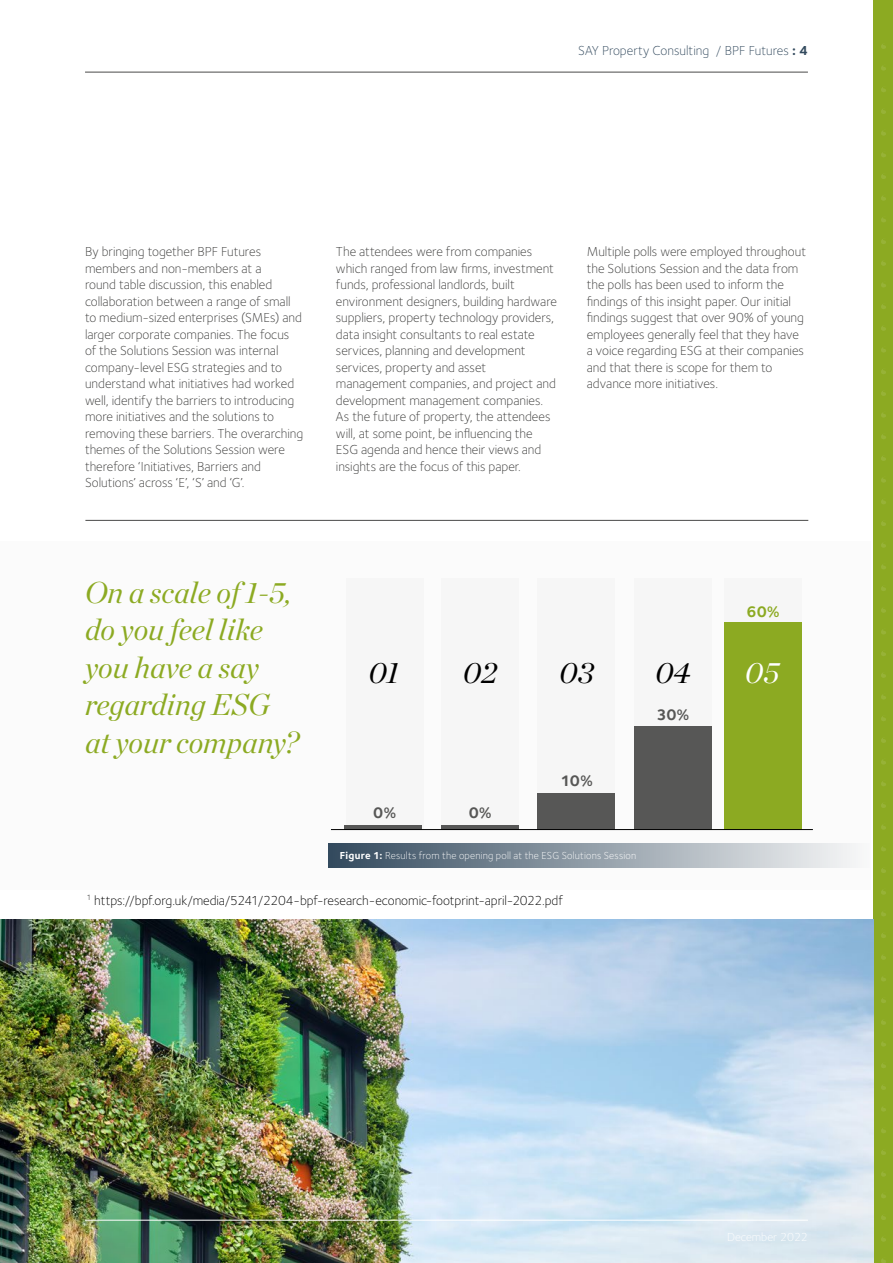
<style>
.page{position:relative;width:893px;height:1263px;background:#fff}
.page>*{position:absolute;margin:0;border:0;box-sizing:border-box;transform-origin:0 0}
.t1{font:italic 30px/37.5px "Chronicle Display";color:#8caa22}
.t2{font:italic 30px "Chronicle Display";color:#000}
.t3{font:italic 30px "Chronicle Display";color:#fff}
.t4{font:700 15.75px "Foundry Sterling";color:#575756}
.t5{font:700 15.75px "Foundry Sterling";color:#8caa22}
.t6{font:300 13.5px/16.5px "Foundry Sterling";letter-spacing:-.005em;color:#3c3c3b}
.t7{font:300 13.5px "Foundry Sterling";letter-spacing:-.005em;color:#000}
.t8{font:300 13.5px "Foundry Sterling";color:#334a5e}
.t9{font:300 12px "Foundry Sterling";color:#fff}
.t10{font:300 10.5px "Foundry Sterling";letter-spacing:.015em;color:#fff}
.s1{font-weight:700}
</style>
<div class="page">
<hr style="left:85px;top:72px;width:723px;height:1px;background:#4a4a49">
<div style="left:873px;top:0;width:20px;height:1263px;background:#8caa22"></div>
<div style="left:0;top:541px;width:870px;height:349px;background:#fbfbfb"></div>
<img style="left:0;top:920px;width:873px;height:343px">
<hr style="left:85px;top:1220px;width:723px;height:1px;background:#fff">
<hr style="left:85px;top:520px;width:723px;height:1px;background:#4a4a49">
<div style="left:724px;top:578px;width:78px;height:251px;background:#f6f6f6"></div>
<div style="left:634px;top:578px;width:78px;height:251px;background:#f6f6f6"></div>
<div style="left:537px;top:578px;width:78px;height:251px;background:#f6f6f6"></div>
<div style="left:441px;top:578px;width:78px;height:251px;background:#f6f6f6"></div>
<div style="left:346px;top:578px;width:78px;height:251px;background:#f6f6f6"></div>
<div style="left:724px;top:622px;width:78px;height:207px;background:#8caa22"></div>
<div style="left:634px;top:726px;width:78px;height:103px;background:#575756"></div>
<div style="left:537px;top:793px;width:78px;height:36px;background:#575756"></div>
<hr style="left:441px;top:825px;width:78px;height:4px;background:#575756">
<hr style="left:344px;top:825px;width:78px;height:4px;background:#575756">
<hr style="left:331px;top:829px;width:482px;height:1px;background:#000">
<div style="left:328px;top:843px;width:542px;height:25px;background:linear-gradient(to right,#32495d,#f8f9f9)"></div>
<p class="t8" style="left:578px;top:43px;width:231px">SAY Property Consulting / BPF Futures <span class="s1">: 4</span></p>
<p class="t6" style="left:85px;top:243px;width:220px">By bringing together BPF Futures members and non-members at a<br>round table discussion, this enabled collaboration between a range of small to medium-sized enterprises (SMEs) and larger corporate companies. The focus of the Solutions Session was internal company-level ESG strategies and to understand what initiatives had worked well, identify the barriers to introducing more initiatives and the solutions to removing these barriers. The overarching themes of the Solutions Session were therefore ‘Initiatives, Barriers and Solutions’ across ‘E’, ‘S’ and ‘G’.</p>
<p class="t6" style="left:336px;top:243px;width:223px">The attendees were from companies which ranged from law firms, investment funds, professional landlords, built environment designers, building hardware suppliers, property technology providers, data insight consultants to real estate services, planning and development services, property and asset management companies, and project and development management companies.<br>As the future of property, the attendees will, at some point, be influencing the ESG agenda and hence their views and insights are the focus of this paper.</p>
<p class="t6" style="left:587px;top:243px;width:221px">Multiple polls were employed throughout the Solutions Session and the data from the polls has been used to inform the findings of this insight paper. Our initial findings suggest that over 90% of young employees generally feel that they have a voice regarding ESG at their companies and that there is scope for them to advance more initiatives.</p>
<h1 class="t1" style="left:85px;top:571px;width:215px">On a scale of 1-5, do you feel like you have a say regarding ESG at your company?</h1>
<p class="t5" style="left:747px;top:602px;width:35px">60%</p>
<h1 class="t2" style="left:369px;top:649px;width:32px">01</h1>
<h1 class="t2" style="left:463px;top:649px;width:36px">02</h1>
<h1 class="t2" style="left:560px;top:649px;width:36px">03</h1>
<h1 class="t2" style="left:656px;top:649px;width:37px">04</h1>
<h1 class="t3" style="left:745px;top:649px;width:36px">05</h1>
<p class="t4" style="left:373px;top:803px;width:25px">0%</p>
<p class="t4" style="left:469px;top:803px;width:25px">0%</p>
<p class="t4" style="left:561px;top:771px;width:34px">10%</p>
<p class="t10" style="left:340px;top:849px;width:298px"><span class="s1">Figure 1:</span> Results from the opening poll at the ESG Solutions Session</p>
<p class="t4" style="left:657px;top:705px;width:34px">30%</p>
<p class="t7" style="left:87px;top:892px;width:478px"><sup>1</sup> https://bpf.org.uk/media/5241/2204-bpf-research-economic-footprint-april-2022.pdf</p>
<p class="t9" style="left:727px;top:1229px;width:82px">December 2022</p>
</div>
